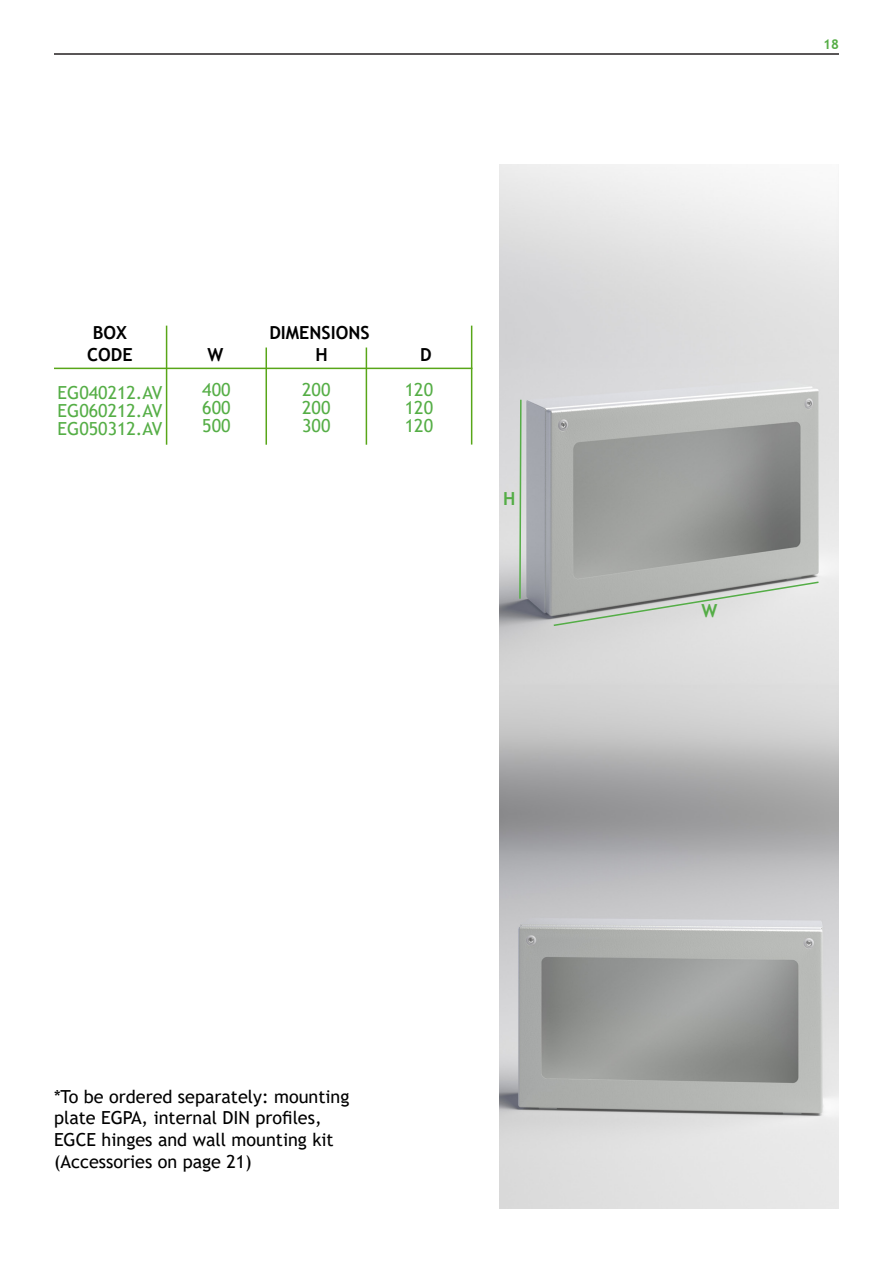
<style>
.page{position:relative;width:893px;height:1263px;background:#fff}
.page>*{position:absolute;margin:0;border:0;box-sizing:border-box;transform-origin:0 0}
.t1{font:18px/21.6px "Trebuchet MS";color:#000}
.t2{font:18px "Trebuchet MS";color:#55ae46}
.t3{font:700 18px "Trebuchet MS";color:#000}
.t4{font:700 18px "Trebuchet MS";color:#54ad46}
.t5{font:700 13.5px "Trebuchet MS";color:#56ad46}
</style>
<div class="page">
<img style="left:500px;top:164px;width:339px;height:1045px">
<hr style="left:166px;top:326px;width:1px;height:119px;background:#58a618">
<hr style="left:471px;top:326px;width:1px;height:119px;background:#58a618">
<hr style="left:265px;top:347px;width:2px;height:98px;background:#58a618">
<hr style="left:366px;top:347px;width:1px;height:98px;background:#58a618">
<hr style="left:54px;top:368px;width:418px;height:1px;background:#58a618">
<hr style="left:54px;top:53px;width:785px;height:2px;background:#231f20">
<svg style="left:552px;top:580px;width:268px;height:47px"></svg>
<svg style="left:518px;top:398px;width:4px;height:202px"></svg>
<p class="t3" style="left:93px;top:321px;width:36px">BOX</p>
<p class="t3" style="left:87px;top:343px;width:47px">CODE</p>
<p class="t2" style="left:58px;top:381px;width:106px">EG040212.AV</p>
<p class="t2" style="left:58px;top:399px;width:106px">EG060212.AV</p>
<p class="t2" style="left:58px;top:417px;width:106px">EG050312.AV</p>
<p class="t3" style="left:269px;top:321px;width:102px">DIMENSIONS</p>
<p class="t3" style="left:207px;top:343px;width:17px">W</p>
<p class="t3" style="left:315px;top:343px;width:14px">H</p>
<p class="t3" style="left:420px;top:343px;width:13px">D</p>
<p class="t2" style="left:202px;top:378px;width:30px">400</p>
<p class="t2" style="left:202px;top:396px;width:30px">600</p>
<p class="t2" style="left:202px;top:414px;width:30px">500</p>
<p class="t2" style="left:302px;top:378px;width:30px">200</p>
<p class="t2" style="left:302px;top:396px;width:30px">200</p>
<p class="t2" style="left:302px;top:414px;width:30px">300</p>
<p class="t2" style="left:405px;top:378px;width:30px">120</p>
<p class="t2" style="left:405px;top:396px;width:30px">120</p>
<p class="t2" style="left:405px;top:414px;width:30px">120</p>
<p class="t4" style="left:503px;top:487px;width:14px">H</p>
<p class="t5" style="left:823px;top:35px;width:17px">18</p>
<p class="t4" style="left:702px;top:599px;width:17px">W</p>
<p class="t1" style="left:54px;top:1085px;width:297px">*To be ordered separately: mounting plate EGPA, internal DIN profiles,<br>EGCE hinges and wall mounting kit (Accessories on page 21)</p>
</div>
